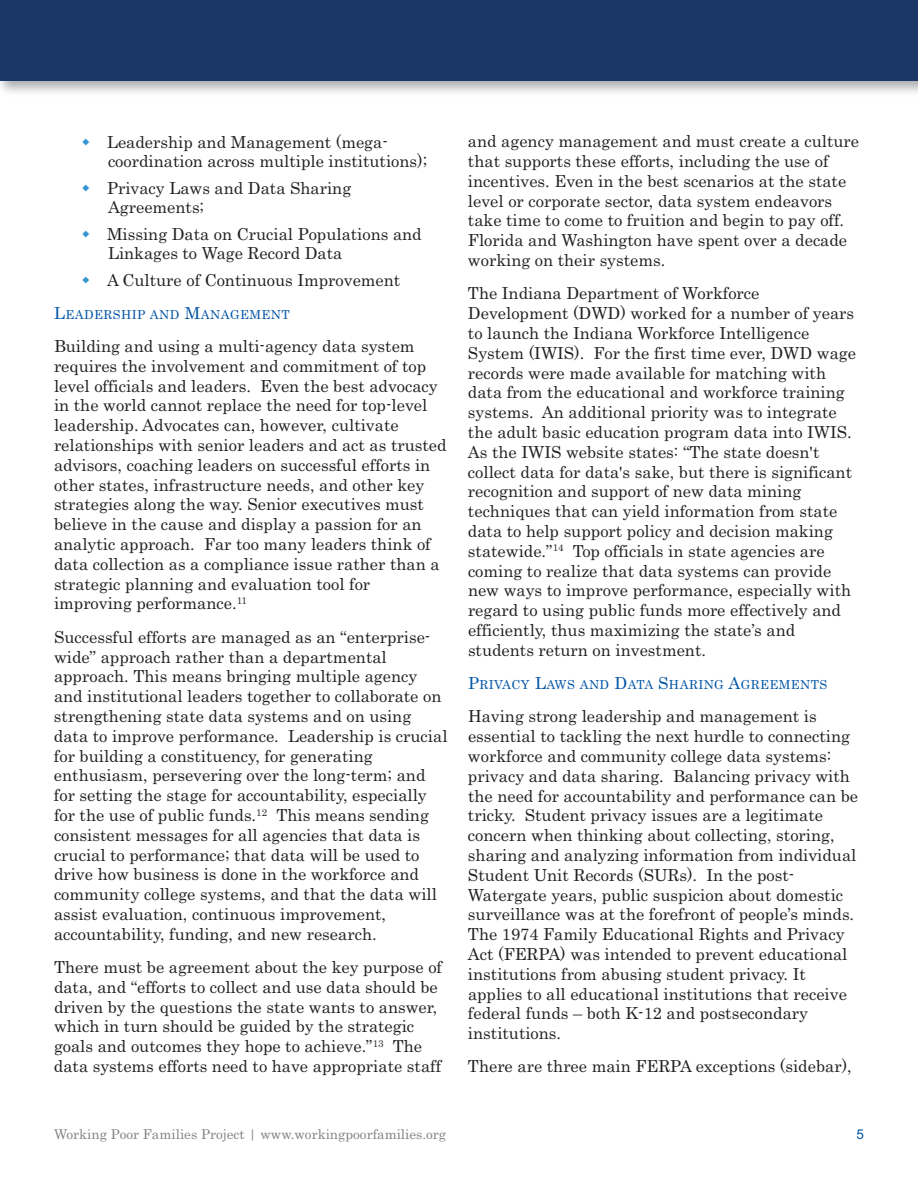
<style>
.page{position:relative;width:918px;height:1188px;background:#fff}
.page>*{position:absolute;margin:0;border:0;box-sizing:border-box;transform-origin:0 0}
.t1{font:16.5px/19.8px "Century";color:#231f20}
.t2{font:13.5px "Century";color:#808285}
.t3{font:13.5px "Arial";color:#0154a6}
.t4{font:12.3px "Century";letter-spacing:.035em;color:#0154a6}
.s1{font-size:16.5px}
</style>
<div class="page">
<div style="left:0;top:0;width:918px;height:81px;background:#1b3768"></div>
<p class="t1" style="left:107px;top:132px;width:322px;line-height:19.4px">Leadership and Management (mega&shy;coordination across multiple institutions);</p>
<p class="t1" style="left:107px;top:178px;width:246px;line-height:19.4px">Privacy Laws and Data Sharing<br>Agreements;</p>
<p class="t1" style="left:107px;top:225px;width:316px;line-height:19.4px">Missing Data on Crucial Populations and<br>Linkages to Wage Record Data</p>
<p class="t1" style="left:107px;top:270px;width:295px">A Culture of Continuous Improvement</p>
<p class="t4" style="left:54px;top:307px;width:237px"><span class="s1">L</span>EADERSHIP AND <span class="s1">M</span>ANAGEMENT</p>
<p class="t1" style="left:54px;top:336px;width:394px">Building and using a multi-agency data system requires the involvement and commitment of top level officials and leaders. Even the best advocacy in the world cannot replace the need for top-level leadership. Advocates can, however, cultivate relationships with senior leaders and act as trusted advisors, coaching leaders on successful efforts in other states, infrastructure needs, and other key strategies along the way. Senior executives must believe in the cause and display a passion for an analytic approach. Far too many leaders think of data collection as a compliance issue rather than a strategic planning and evaluation tool for improving performance.<sup>11</sup></p>
<p class="t1" style="left:54px;top:627px;width:395px">Successful efforts are managed as an “enterprise&shy;wide” approach rather than a departmental approach. This means bringing multiple agency and institutional leaders together to collaborate on strengthening state data systems and on using data to improve performance. Leadership is crucial for building a constituency, for generating enthusiasm, persevering over the long-term; and for setting the stage for accountability, especially for the use of public funds.<sup>12</sup> This means sending consistent messages for all agencies that data is crucial to performance; that data will be used to drive how business is done in the workforce and community college systems, and that the data will assist evaluation, continuous improvement, accountability, funding, and new research.</p>
<p class="t1" style="left:54px;top:957px;width:390px">There must be agreement about the key purpose of data, and “efforts to collect and use data should be driven by the questions the state wants to answer, which in turn should be guided by the strategic goals and outcomes they hope to achieve.”<sup>13</sup> The data systems efforts need to have appropriate staff</p>
<p class="t1" style="left:468px;top:132px;width:393px">and agency management and must create a culture that supports these efforts, including the use of incentives. Even in the best scenarios at the state level or corporate sector, data system endeavors take time to come to fruition and begin to pay off.<br>Florida and Washington have spent over a decade working on their systems.</p>
<p class="t1" style="left:468px;top:284px;width:390px">The Indiana Department of Workforce Development (DWD) worked for a number of years to launch the Indiana Workforce Intelligence System (IWIS). For the first time ever, DWD wage records were made available for matching with data from the educational and workforce training systems. An additional priority was to integrate the adult basic education program data into IWIS.<br>As the IWIS website states: “The state doesn't collect data for data's sake, but there is significant recognition and support of new data mining techniques that can yield information from state data to help support policy and decision making statewide.”<sup>14</sup> Top officials in state agencies are coming to realize that data systems can provide new ways to improve performance, especially with regard to using public funds more effectively and efficiently, thus maximizing the state’s and students return on investment.</p>
<p class="t4" style="left:468px;top:678px;width:361px"><span class="s1">P</span>RIVACY <span class="s1">L</span>AWS AND <span class="s1">D</span>ATA <span class="s1">S</span>HARING <span class="s1">A</span>GREEMENTS</p>
<p class="t1" style="left:468px;top:707px;width:392px">Having strong leadership and management is essential to tackling the next hurdle to connecting workforce and community college data systems: privacy and data sharing. Balancing privacy with the need for accountability and performance can be tricky. Student privacy issues are a legitimate concern when thinking about collecting, storing, sharing and analyzing information from individual Student Unit Records (SURs). In the post-Watergate years, public suspicion about domestic surveillance was at the forefront of people’s minds.<br>The 1974 Family Educational Rights and Privacy Act (FERPA) was intended to prevent educational institutions from abusing student privacy. It applies to all educational institutions that receive federal funds – both K-12 and postsecondary institutions.</p>
<p class="t1" style="left:468px;top:1057px;width:385px">There are three main FERPA exceptions (sidebar),</p>
<p class="t2" style="left:54px;top:1127px;width:394px">Working Poor Families Project | www.workingpoorfamilies.org</p>
<p class="t3" style="left:856px;top:1126px;width:9px">5</p>
</div>
